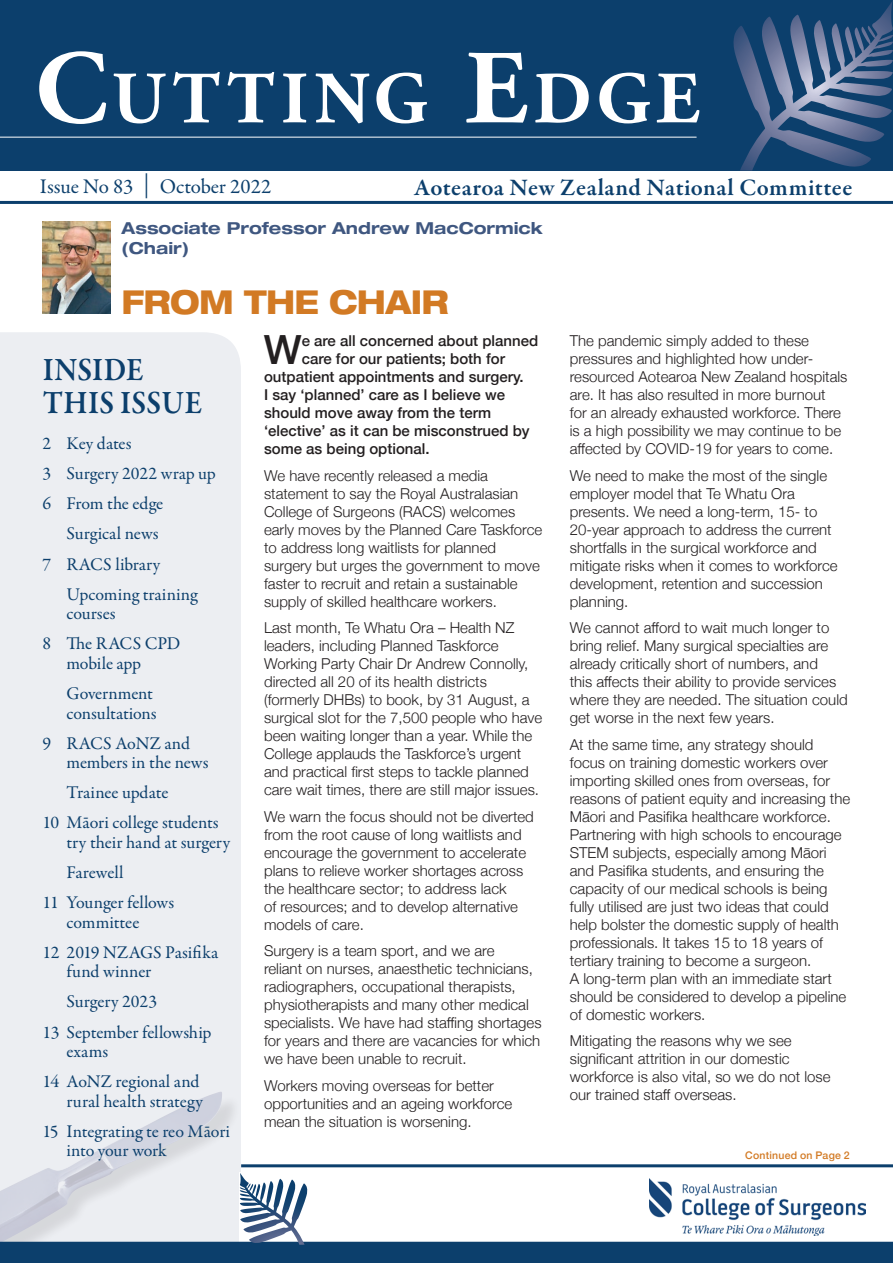
<style>
.page{position:relative;width:893px;height:1263px;background:#fff}
.page>*{position:absolute;margin:0;border:0;box-sizing:border-box;transform-origin:0 0}
.t1{font:700 73.5px "Adobe Garamond Pro";letter-spacing:.085em;color:#fff}
.Text_Body_1st_para{font:500 40.2px "Helvetica Neue";color:#231f20}
.CHAPTER_headings{font:600 33px/33px "Garamond Premr Pro";letter-spacing:.01em;color:#0c3f6c;scale:.9 1}
.Chapters_Head{font:800 expanded 33px "Helvetica Neue";letter-spacing:-.025em;color:#d27a24;scale:.9 1}
.Subhead{font:600 24px "Garamond Premr Pro";letter-spacing:.02em;color:#0c3f6c}
.Subhead-2{font:21px "Garamond Premr Pro";color:#0c3f6c}
.Contents{font:18px/19.5px "Garamond Premr Pro";letter-spacing:-.005em;color:#0c3f6c}
.byline{font:700 expanded 16.5px "Helvetica Neue";color:#3f5780}
.Text_Body{font:300 15px/18px "Helvetica Neue";color:#231f20}
.Text_Body_1st_para-2{font:500 15px "Helvetica Neue";color:#231f20}
.Small_Subhead{font:500 10.5px "Helvetica Neue";letter-spacing:.02em;color:#d27a24}
.s1{font-size:105px}
.s2{font-size:25.2px}
</style>
<div class="page">
<div style="left:0;top:332px;width:241px;height:762px;background:#eceef2"></div>
<div style="left:0;top:1094px;width:241px;height:169px;background:#231f20;opacity:.55"></div>
<img style="left:0;top:1091px;width:222px;height:151px">
<div style="left:0;top:0;width:893px;height:171px;background:#0c3f6c"></div>
<div style="left:0;top:1242px;width:893px;height:21px;background:#0c3f6c"></div>
<hr style="left:241px;top:1164px;width:652px;height:3px;background:#0c3f6c">
<hr style="left:0;top:201px;width:893px;height:3px;background:#0c3f6c">
<svg style="left:790px;top:1px;width:103px;height:88px"></svg>
<hr style="left:0;top:137px;width:696px;height:1px;background:#fff">
<img style="left:42px;top:222px;width:69px;height:92px">
<svg style="left:240px;top:1172px;width:31px;height:41px"></svg>
<img style="left:649px;top:1178px;width:217px;height:57px">
<p class="t1" style="left:35px;top:56px;width:665px"><span class="s1">C</span>UTTING <span class="s1">E</span>DGE</p>
<p class="Subhead-2" style="left:40px;top:173px;width:233px">Issue No 83 <span class="s2">|</span> October 2022</p>
<p class="Subhead" style="left:414px;top:172px;width:440px">Aotearoa New Zealand National Committee</p>
<p class="byline" style="left:122px;top:218px;width:423px">Associate Professor Andrew MacCormick</p>
<p class="byline" style="left:122px;top:238px;width:69px">(Chair)</p>
<p class="Chapters_Head" style="left:122px;top:281px;width:365px">FROM THE CHAIR</p>
<p class="CHAPTER_headings" style="left:43px;top:353px;width:179px">INSIDE<br>THIS ISSUE</p>
<p class="Contents" style="left:43px;top:434px;width:91px">2 Key dates</p>
<p class="Contents" style="left:43px;top:464px;width:175px">3 Surgery 2022 wrap up</p>
<p class="Contents" style="left:43px;top:494px;width:122px">6 From the edge</p>
<p class="Contents" style="left:67px;top:524px;width:94px">Surgical news</p>
<p class="Contents" style="left:43px;top:555px;width:119px">7 RACS library</p>
<p class="Contents" style="left:67px;top:585px;width:133px">Upcoming training courses</p>
<p class="Contents" style="left:67px;top:634px;width:115px;text-indent:-24px">8 The RACS CPD mobile app</p>
<p class="Contents" style="left:67px;top:684px;width:92px">Government consultations</p>
<p class="Contents" style="left:67px;top:734px;width:143px;text-indent:-24px">9 RACS AoNZ and members in the news</p>
<p class="Contents" style="left:67px;top:783px;width:103px">Trainee update</p>
<p class="Contents" style="left:67px;top:813px;width:165px;text-indent:-24px">10 Māori college students try their hand at surgery</p>
<p class="Contents" style="left:67px;top:863px;width:59px">Farewell</p>
<p class="Contents" style="left:43px;top:893px;width:133px;text-align:center">11 Younger fellows committee</p>
<p class="Contents" style="left:67px;top:943px;width:153px;text-indent:-24px">12 2019 NZAGS Pasifika fund winner</p>
<p class="Contents" style="left:67px;top:992px;width:92px">Surgery 2023</p>
<p class="Contents" style="left:67px;top:1022px;width:146px;text-indent:-24px">13 September fellowship exams</p>
<p class="Contents" style="left:43px;top:1072px;width:162px;text-align:right">14 AoNZ regional and rural health strategy</p>
<p class="Contents" style="left:67px;top:1122px;width:165px;text-indent:-24px">15 Integrating te reo Māori into your work</p>
<p class="Text_Body_1st_para" style="left:264px;top:318px;width:39px">W</p>
<p class="Text_Body_1st_para-2" style="left:302px;top:329px;width:238px">e are all concerned about planned</p>
<p class="Text_Body_1st_para-2" style="left:302px;top:347px;width:205px">care for our patients; both for</p>
<p class="Text_Body_1st_para-2" style="left:264px;top:365px;width:261px">outpatient appointments and surgery.</p>
<p class="Text_Body_1st_para-2" style="left:264px;top:383px;width:242px">I say ‘planned’ care as I believe we</p>
<p class="Text_Body_1st_para-2" style="left:264px;top:401px;width:229px">should move away from the term</p>
<p class="Text_Body_1st_para-2" style="left:264px;top:419px;width:267px">‘elective’ as it can be misconstrued by</p>
<p class="Text_Body_1st_para-2" style="left:264px;top:437px;width:167px">some as being optional.</p>
<p class="Text_Body" style="left:264px;top:465px;width:280px">We have recently released a media statement to say the Royal Australasian College of Surgeons (RACS) welcomes early moves by the Planned Care Taskforce to address long waitlists for planned surgery but urges the government to move faster to recruit and retain a sustainable supply of skilled healthcare workers.</p>
<p class="Text_Body" style="left:264px;top:618px;width:280px">Last month, Te Whatu Ora – Health NZ leaders, including Planned Taskforce Working Party Chair Dr Andrew Connolly, directed all 20 of its health districts (formerly DHBs) to book, by 31 August, a surgical slot for the 7,500 people who have been waiting longer than a year. While the College applauds the Taskforce’s urgent and practical first steps to tackle planned care wait times, there are still major issues.</p>
<p class="Text_Body" style="left:264px;top:806px;width:271px">We warn the focus should not be diverted from the root cause of long waitlists and encourage the government to accelerate plans to relieve worker shortages across the healthcare sector; to address lack<br>of resources; and to develop alternative models of care.</p>
<p class="Text_Body" style="left:264px;top:941px;width:279px">Surgery is a team sport, and we are<br>reliant on nurses, anaesthetic technicians, radiographers, occupational therapists, physiotherapists and many other medical specialists. We have had staffing shortages for years and there are vacancies for which we have been unable to recruit.</p>
<p class="Text_Body" style="left:264px;top:1075px;width:250px">Workers moving overseas for better opportunities and an ageing workforce mean the situation is worsening.</p>
<p class="Text_Body" style="left:570px;top:331px;width:279px">The pandemic simply added to these pressures and highlighted how under&shy;resourced Aotearoa New Zealand hospitals are. It has also resulted in more burnout<br>for an already exhausted workforce. There is a high possibility we may continue to be affected by COVID-19 for years to come.</p>
<p class="Text_Body" style="left:570px;top:465px;width:269px">We need to make the most of the single employer model that Te Whatu Ora presents. We need a long-term, 15- to 20-year approach to address the current shortfalls in the surgical workforce and mitigate risks when it comes to workforce development, retention and succession planning.</p>
<p class="Text_Body" style="left:570px;top:618px;width:279px">We cannot afford to wait much longer to bring relief. Many surgical specialties are already critically short of numbers, and<br>this affects their ability to provide services where they are needed. The situation could get worse in the next few years.</p>
<p class="Text_Body" style="left:570px;top:734px;width:282px">At the same time, any strategy should focus on training domestic workers over importing skilled ones from overseas, for reasons of patient equity and increasing the Māori and Pasifika healthcare workforce.<br>Partnering with high schools to encourage STEM subjects, especially among Māori and Pasifika students, and ensuring the capacity of our medical schools is being fully utilised are just two ideas that could help bolster the domestic supply of health professionals. It takes 15 to 18 years of tertiary training to become a surgeon.<br>A long-term plan with an immediate start should be considered to develop a pipeline of domestic workers.</p>
<p class="Text_Body" style="left:570px;top:1031px;width:262px">Mitigating the reasons why we see significant attrition in our domestic workforce is also vital, so we do not lose our trained staff overseas.</p>
<p class="Small_Subhead" style="left:745px;top:1146px;width:106px">Continued on Page 2</p>
</div>
